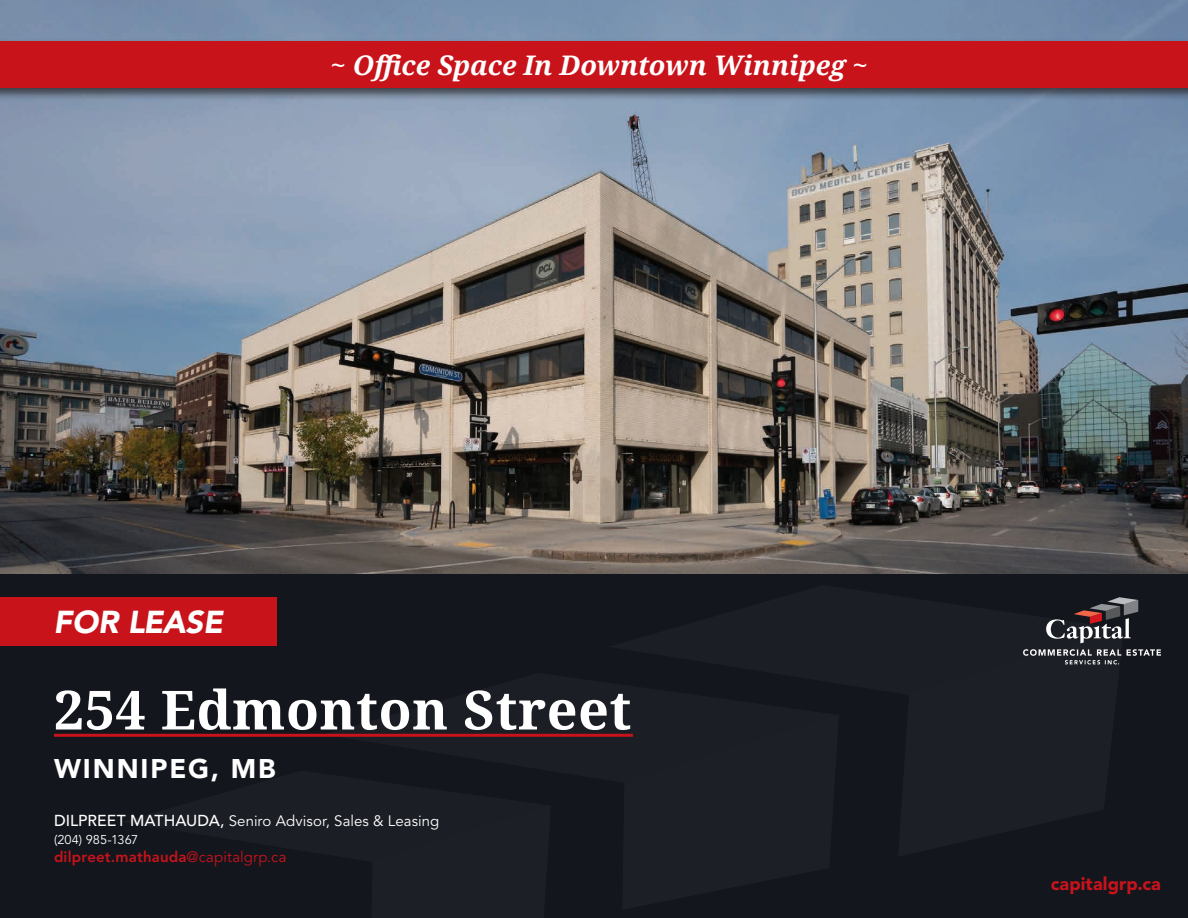
<style>
.page{position:relative;width:1188px;height:918px;background:#fff}
.page>*{position:absolute;margin:0;border:0;box-sizing:border-box;transform-origin:0 0}
.t1{font:700 54px "Droid Serif";letter-spacing:.01em;color:#fff}
.t2{font:italic 900 31.5px "Avenir LT Std";letter-spacing:-.015em;color:#fff}
.t3{font:italic 700 27px "Droid Serif";color:#fff}
.t4{font:900 27px "Avenir";letter-spacing:.07em;color:#fff}
.t5{font:900 18px "Avenir LT Std";letter-spacing:.005em;color:#c8131b}
.t6{font:15px "Avenir LT Std";letter-spacing:.005em;color:#fff}
.t7{font:800 15px "Avenir LT Std";letter-spacing:.01em;color:#c8131b}
.t8{font:12.75px "Avenir LT Std";letter-spacing:.005em;color:#fff}
.s1{font-weight:500;font-size:15.75px}
.s2{font-weight:400}
</style>
<div class="page">
<div style="left:0;top:573px;width:1188px;height:345px;background:#14161d"></div>
<div style="left:0;top:597px;width:276px;height:48px;background:#c8131b"></div>
<svg style="left:323px;top:733px;width:310px;height:1px"></svg>
<svg style="left:1023px;top:597px;width:138px;height:67px"></svg>
<img style="left:0;top:0;width:1188px;height:573px">
<hr style="left:54px;top:734px;width:579px;height:3px;background:#c8131b">
<div style="left:0;top:38px;width:1188px;height:63px;background:#231f20;opacity:.75"></div>
<div style="left:0;top:41px;width:1188px;height:47px;background:#c8131b"></div>
<h3 class="t3" style="left:331px;top:46px;width:539px">~ Office Space In Downtown Winnipeg ~</h3>
<h2 class="t2" style="left:54px;top:603px;width:171px">FOR LEASE</h2>
<h1 class="t1" style="left:54px;top:672px;width:579px">254 Edmonton Street</h1>
<h3 class="t4" style="left:54px;top:745px;width:223px">WINNIPEG, MB</h3>
<p class="t6" style="left:54px;top:812px;width:387px"><span class="s1">DILPREET MATHAUDA,</span> Seniro Advisor, Sales &amp; Leasing</p>
<p class="t8" style="left:54px;top:832px;width:86px">(204) 985-1367</p>
<p class="t7" style="left:54px;top:848px;width:234px">dilpreet.mathauda<span class="s2">@capitalgrp.ca</span></p>
<p class="t5" style="left:1051px;top:873px;width:112px">capitalgrp.ca</p>
</div>
